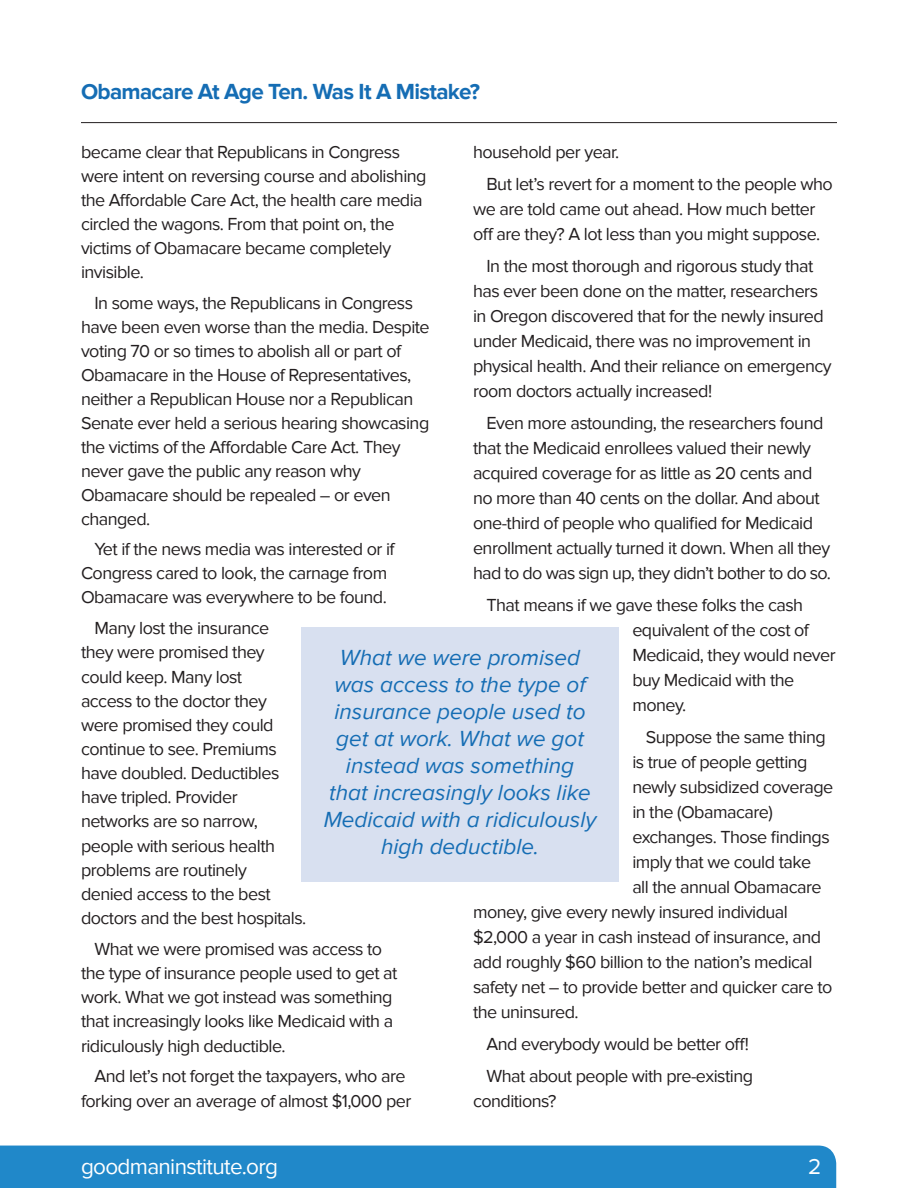
<style>
.page{position:relative;width:918px;height:1188px;background:#fff}
.page>*{position:absolute;margin:0;border:0;box-sizing:border-box;transform-origin:0 0}
.Callouts{font:italic 22.5px/27px "Proxima Nova";color:#156db4;text-align:center}
.Continued_text{font:700 22.5px "Proxima Nova";letter-spacing:-.03em;color:#156db4}
.t1{font:22.5px "Proxima Nova";letter-spacing:-.03em;color:#fff}
.body_text{font:18px/25px "Proxima Nova";letter-spacing:-.03em;color:#231f20}
</style>
<div class="page">
<div style="left:0;top:1146px;width:836px;height:42px;background:#2088c9"></div>
<hr style="left:81px;top:122px;width:756px;height:1px;background:#231f20">
<div style="left:301px;top:627px;width:318px;height:255px;background:#d8e0f0"></div>
<p class="Continued_text" style="left:81px;top:78px;width:401px">Obamacare At Age Ten. Was It A Mistake?</p>
<p class="body_text" style="left:81px;top:140px;width:347px;line-height:24px">became clear that Republicans in Congress were intent on reversing course and abolishing the Affordable Care Act, the health care media circled the wagons. From that point on, the victims of Obamacare became completely invisible.</p>
<p class="body_text" style="left:81px;top:291px;width:350px;line-height:24px;text-indent:14px">In some ways, the Republicans in Congress have been even worse than the media. Despite voting 70 or so times to abolish all or part of Obamacare in the House of Representatives, neither a Republican House nor a Republican Senate ever held a serious hearing showcasing the victims of the Affordable Care Act. They never gave the public any reason why Obamacare should be repealed – or even changed.</p>
<p class="body_text" style="left:81px;top:538px;width:315px;line-height:24px;text-indent:14px">Yet if the news media was interested or if<br>Congress cared to look, the carnage from<br>Obamacare was everywhere to be found.</p>
<p class="body_text" style="left:81px;top:616px;width:227px;line-height:24.2px;text-indent:14px">Many lost the insurance they were promised they could keep. Many lost<br>access to the doctor they were promised they could continue to see. Premiums have doubled. Deductibles have tripled. Provider networks are so narrow, people with serious health problems are routinely<br>denied access to the best doctors and the best hospitals.</p>
<p class="body_text" style="left:81px;top:937px;width:318px;line-height:24.2px;text-indent:14px">What we were promised was access to the type of insurance people used to get at work. What we got instead was something that increasingly looks like Medicaid with a ridiculously high deductible.</p>
<p class="body_text" style="left:81px;top:1065px;width:332px;line-height:24.2px;text-align:center">And let’s not forget the taxpayers, who are forking over an average of almost $1,000 per</p>
<p class="body_text" style="left:473px;top:140px;width:148px">household per year.</p>
<p class="body_text" style="left:473px;top:171px;width:361px;text-indent:14px">But let’s revert for a moment to the people who we are told came out ahead. How much better off are they? A lot less than you might suppose.</p>
<p class="body_text" style="left:473px;top:253px;width:360px;text-indent:14px">In the most thorough and rigorous study that has ever been done on the matter, researchers in Oregon discovered that for the newly insured under Medicaid, there was no improvement in physical health. And their reliance on emergency room doctors actually increased!</p>
<p class="body_text" style="left:473px;top:410px;width:360px;text-indent:14px">Even more astounding, the researchers found that the Medicaid enrollees valued their newly acquired coverage for as little as 20 cents and no more than 40 cents on the dollar. And about one-third of people who qualified for Medicaid enrollment actually turned it down. When all they had to do was sign up, they didn’t bother to do so.</p>
<p class="body_text" style="left:632px;top:593px;width:205px;text-indent:-146px">That means if we gave these folks the cash equivalent of the cost of<br>Medicaid, they would never buy Medicaid with the money.</p>
<p class="body_text" style="left:646px;top:725px;width:181px">Suppose the same thing</p>
<p class="body_text" style="left:632px;top:750px;width:177px">is true of people getting</p>
<p class="body_text" style="left:632px;top:775px;width:202px">newly subsidized coverage</p>
<p class="body_text" style="left:632px;top:800px;width:142px">in the (Obamacare)</p>
<p class="body_text" style="left:632px;top:825px;width:199px">exchanges. Those findings</p>
<p class="body_text" style="left:632px;top:850px;width:180px">imply that we could take</p>
<p class="body_text" style="left:632px;top:875px;width:191px">all the annual Obamacare</p>
<p class="body_text" style="left:473px;top:900px;width:316px">money, give every newly insured individual</p>
<p class="body_text" style="left:473px;top:925px;width:350px">$2,000 a year in cash instead of insurance, and</p>
<p class="body_text" style="left:473px;top:950px;width:341px">add roughly $60 billion to the nation’s medical</p>
<p class="body_text" style="left:473px;top:975px;width:361px">safety net – to provide better and quicker care to</p>
<p class="body_text" style="left:473px;top:1000px;width:107px">the uninsured.</p>
<p class="body_text" style="left:487px;top:1032px;width:264px">And everybody would be better off!</p>
<p class="body_text" style="left:473px;top:1064px;width:282px;text-indent:14px">What about people with pre-existing conditions?</p>
<p class="Callouts" style="left:324px;top:645px;width:274px">What we were promised was access to the type of insurance people used to get at work. What we got instead was something<br>that increasingly looks like<br>Medicaid with a ridiculously high deductible.</p>
<p class="t1" style="left:81px;top:1153px;width:199px">goodmaninstitute.org</p>
<p class="t1" style="left:808px;top:1153px;width:15px">2</p>
</div>
